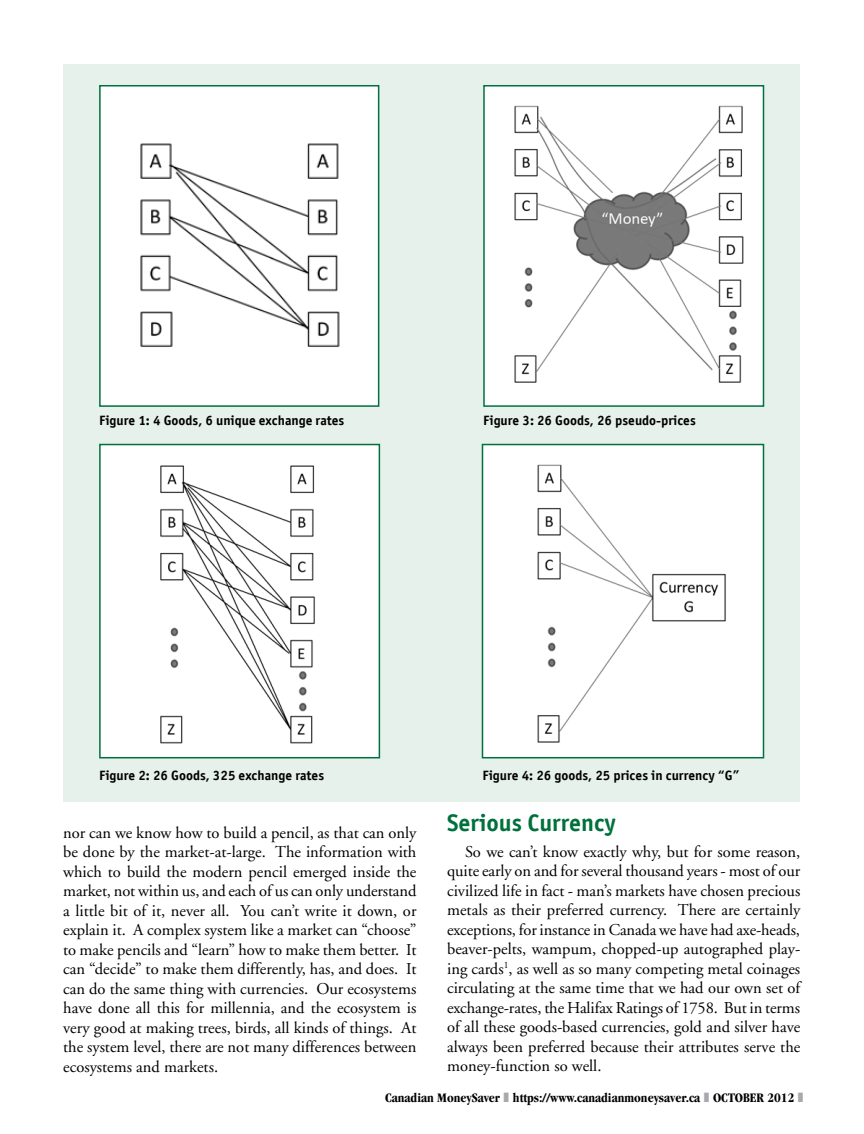
<style>
.page{position:relative;width:864px;height:1134px;background:#fff}
.page>*{position:absolute;margin:0;border:0;box-sizing:border-box;transform-origin:0 0}
.t1{font:700 24px "Officina Sans CTT";color:#00703c}
.t2{font:16.5px/19.5px "Adobe Garamond";color:#000;text-align:justify}
.t3{font:700 13.5px "Officina Sans CTT";color:#000}
.t4{font:700 condensed 13.5px "Garamond";color:#000}
</style>
<div class="page">
<div style="left:63px;top:64px;width:737px;height:738px;background:#e6f1ec"></div>
<div style="left:100px;top:86px;width:279px;height:320px;background:#fff"></div>
<img style="left:140px;top:143px;width:200px;height:204px">
<div style="left:99px;top:85px;width:280px;height:322px;border:2px solid #00703c"></div>
<div style="left:482px;top:445px;width:282px;height:313px;background:#fff"></div>
<img style="left:537px;top:464px;width:189px;height:279px">
<div style="left:482px;top:444px;width:282px;height:314px;border:2px solid #00703c"></div>
<div style="left:484px;top:86px;width:280px;height:320px;background:#fff"></div>
<img style="left:514px;top:105px;width:230px;height:278px">
<div style="left:483px;top:85px;width:281px;height:322px;border:2px solid #00703c"></div>
<img style="left:102px;top:447px;width:273px;height:308px">
<div style="left:99px;top:444px;width:281px;height:314px;border:2px solid #00703c"></div>
<p class="t3" style="left:99px;top:413px;width:247px">Figure 1: 4 Goods, 6 unique exchange rates</p>
<p class="t3" style="left:483px;top:413px;width:214px">Figure 3: 26 Goods, 26 pseudo-prices</p>
<p class="t3" style="left:99px;top:768px;width:226px">Figure 2: 26 Goods, 325 exchange rates</p>
<p class="t3" style="left:482px;top:768px;width:259px">Figure 4: 26 goods, 25 prices in currency “G”</p>
<p class="t2" style="left:63px;top:823px;width:355px">nor can we know how to build a pencil, as that can only be done by the market-at-large. The information with which to build the modern pencil emerged inside the market, not within us, and each of us can only understand a little bit of it, never all. You can’t write it down, or explain it. A complex system like a market can “choose” to make pencils and “learn” how to make them better. It can “decide” to make them differently, has, and does. It can do the same thing with currencies. Our ecosystems have done all this for millennia, and the ecosystem is very good at making trees, birds, all kinds of things. At the system level, there are not many differences between ecosystems and markets.</p>
<h1 class="t1" style="left:447px;top:809px;width:170px">Serious Currency</h1>
<p class="t2" style="left:447px;top:842px;width:355px;text-indent:18px">So we can’t know exactly why, but for some reason, quite early on and for several thousand years - most of our civilized life in fact - man’s markets have chosen precious metals as their preferred currency. There are certainly exceptions, for instance in Canada we have had axe-heads, beaver-pelts, wampum, chopped-up autographed play&shy;ing cards<sup>1</sup>, as well as so many competing metal coinages circulating at the same time that we had our own set of exchange-rates, the Halifax Ratings of 1758. But in terms of all these goods-based currencies, gold and silver have always been preferred because their attributes serve the money-function so well.</p>
<p class="t4" style="left:385px;top:1090px;width:411px">Canadian MoneySaver https://www.canadianmoneysaver.ca october 2012</p>
</div>
